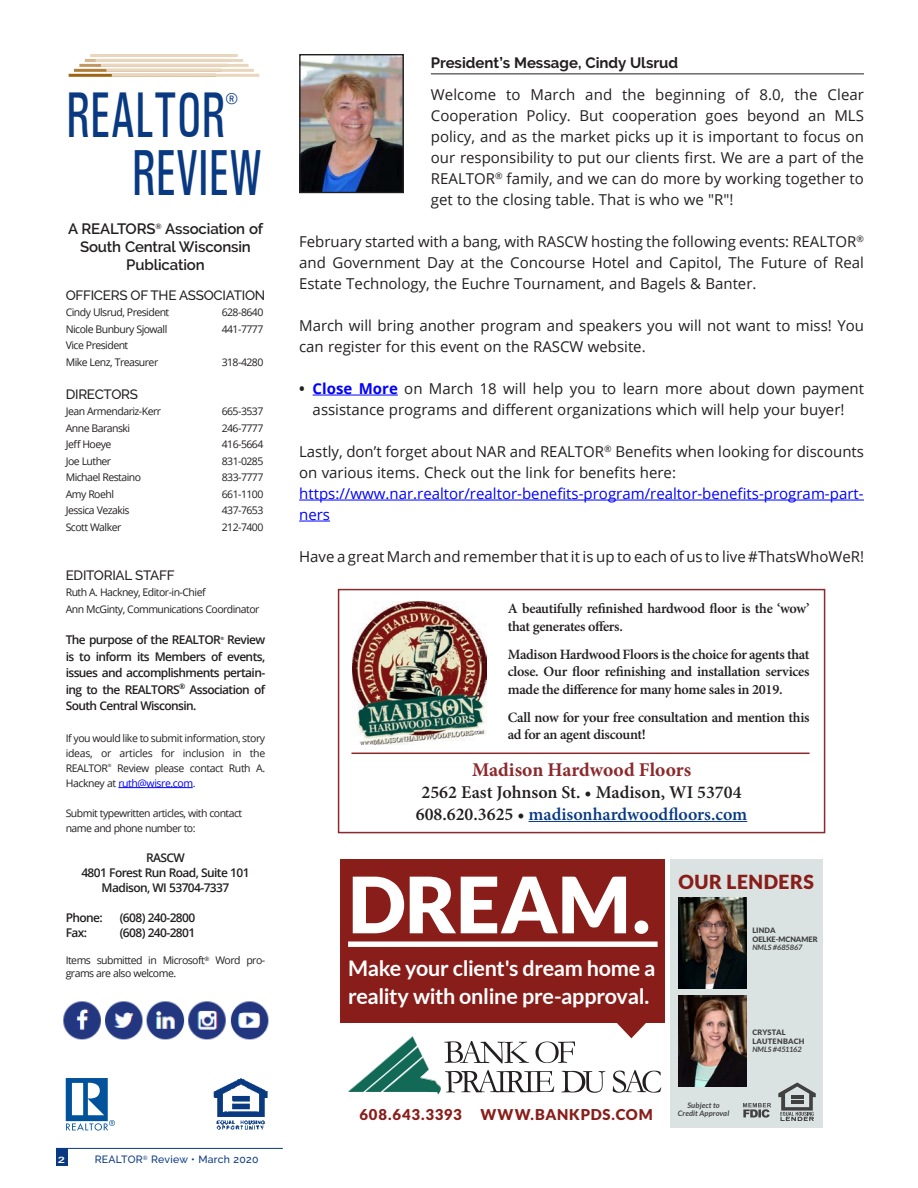
<style>
.page{position:relative;width:918px;height:1188px;background:#fff}
.page>*{position:absolute;margin:0;border:0;box-sizing:border-box;transform-origin:0 0}
.t1{font:900 77.85px "Lato";letter-spacing:-.005em;color:#fff}
.t2{font:500 condensed 65.25px "Univers";color:#083981;scale:.74 1}
.t3{font:500 condensed 64.8px "Univers";color:#083981;scale:.74 1}
.t4{font:500 condensed 24px "Univers";color:#083981}
.t5{font:700 21.45px/28.2px "Lato";letter-spacing:-.015em;color:#fff}
.t6{font:700 19.5px "Minion Pro";color:#8c292d}
.t7{font:900 19.35px "Lato";letter-spacing:.025em;color:#891d19}
.t8{font:600 18px/21.6px "Minion Pro";color:#231f20;text-align:center}
.t9{font:15px/21px "Open Sans";color:#231f20;text-align:justify}
.t10{font:15px/21px "Open Sans";color:#00f}
.t11{font:600 15px/18px "Raleway";letter-spacing:-.01em;color:#231f20;text-align:center}
.t12{font:700 15px "Raleway";color:#231f20}
.t13{font:900 14.85px "Lato";letter-spacing:.05em;color:#891d19}
.t14{font:600 14.25px/17.5px "Minion Pro";letter-spacing:-.02em;color:#231f20}
.t15{font:500 13.5px "Raleway";letter-spacing:-.02em;color:#231f20}
.t16{font:600 12px/16.5px "Open Sans";letter-spacing:-.05em;color:#231f20;text-align:justify}
.t17{font:10.5px/15px "Open Sans";letter-spacing:-.05em;color:#231f20}
.t18{font:500 10.5px "Raleway";letter-spacing:.025em;color:#083981}
.t19{font:700 9px "Univers";color:#fff;scale:1.32 1}
.t20{font:italic 700 7.65px/8.4px "Lato";letter-spacing:.015em;color:#414142;text-align:center}
.t21{font:italic 700 7.5px "Lato";letter-spacing:-.005em;color:#414142}
.t22{font:900 7.5px/8.4px "Lato";letter-spacing:.015em;color:#414142}
.t23{font:900 7.5px/8.4px "Lato";letter-spacing:.035em;color:#414142}
.t24{font:600 4.5px "Open Sans";color:#231f20}
.t25{font:4.5px "Open Sans";color:#231f20}
.s1{color:#00f}
.s2{font-weight:700}
.s3{font-weight:700;color:#00f}
.s4{color:#083981}
</style>
<div class="page">
<hr style="left:431px;top:73px;width:433px;height:1px;background:#231f20">
<hr style="left:313px;top:395px;width:85px;height:1px;background:#00f">
<hr style="left:299px;top:500px;width:565px;height:1px;background:#00f">
<hr style="left:299px;top:521px;width:31px;height:1px;background:#00f">
<hr style="left:118px;top:787px;width:75px;height:1px;background:#00f">
<div style="left:56px;top:1149px;width:11px;height:17px;background:#083981"></div>
<hr style="left:56px;top:1148px;width:227px;height:1px;background:#083981">
<img style="left:214px;top:1078px;width:54px;height:52px">
<svg style="left:66px;top:1078px;width:49px;height:53px"></svg>
<hr style="left:69px;top:74px;width:147px;height:3px;background:#9e6512">
<hr style="left:74px;top:69px;width:148px;height:3px;background:#b17e39">
<hr style="left:79px;top:64px;width:148px;height:3px;background:#c39762">
<hr style="left:85px;top:59px;width:147px;height:3px;background:#d5b58c">
<hr style="left:90px;top:54px;width:148px;height:3px;background:#e9d6bd">
<hr style="left:96px;top:59px;width:147px;height:3px;background:#e9d6bd">
<hr style="left:101px;top:64px;width:148px;height:3px;background:#e9d6bd">
<hr style="left:106px;top:69px;width:148px;height:3px;background:#e9d6bd">
<hr style="left:112px;top:74px;width:147px;height:3px;background:#e9d6bd">
<img style="left:63px;top:1001px;width:206px;height:39px">
<img style="left:301px;top:56px;width:101px;height:135px">
<div style="left:299px;top:54px;width:105px;height:139px;border:1px solid #231f20"></div>
<div style="left:338px;top:589px;width:487px;height:244px;border:2px solid #8c292d"></div>
<img style="left:353px;top:601px;width:133px;height:143px">
<hr style="left:529px;top:821px;width:218px;height:1px;background:#083981">
<hr style="left:351px;top:753px;width:459px;height:1px;background:#8c292d">
<div style="left:340px;top:860px;width:324px;height:163px;background:#891d19"></div>
<svg style="left:617px;top:1023px;width:29px;height:15px"></svg>
<svg style="left:613px;top:1070px;width:48px;height:23px"></svg>
<svg style="left:348px;top:1036px;width:257px;height:58px"></svg>
<div style="left:348px;top:941px;width:310px;height:6px;background:#fff"></div>
<div style="left:670px;top:860px;width:152px;height:268px;background:#dbe3e2"></div>
<svg style="left:743px;top:1103px;width:28px;height:15px"></svg>
<svg style="left:778px;top:1082px;width:38px;height:39px"></svg>
<img style="left:679px;top:996px;width:68px;height:91px">
<img style="left:679px;top:897px;width:68px;height:92px">
<h3 class="t3" style="left:66px;top:77px;width:217px">REALTOR</h3>
<h3 class="t4" style="left:226px;top:89px;width:13px">®</h3>
<h2 class="t2" style="left:132px;top:135px;width:177px">REVIEW</h2>
<p class="t11" style="left:68px;top:220px;width:197px">A REALTORS<sup>®</sup> Association of<br>South Central Wisconsin<br>Publication</p>
<p class="t15" style="left:66px;top:287px;width:201px">OFFICERS OF THE ASSOCIATION</p>
<p class="t17" style="left:66px;top:305px;width:105px">Cindy Ulsrud, President</p>
<p class="t17" style="left:222px;top:305px;width:43px">628-8640</p>
<p class="t17" style="left:66px;top:321px;width:103px">Nicole Bunbury Sjowall</p>
<p class="t17" style="left:222px;top:321px;width:43px">441-7777</p>
<p class="t17" style="left:66px;top:337px;width:94px;line-height:16.5px">Vice President<br>Mike Lenz, Treasurer</p>
<p class="t17" style="left:222px;top:354px;width:43px">318-4280</p>
<p class="t15" style="left:66px;top:386px;width:74px">DIRECTORS</p>
<p class="t17" style="left:66px;top:404px;width:97px">Jean Armendariz-Kerr</p>
<p class="t17" style="left:222px;top:404px;width:43px">665-3537</p>
<p class="t17" style="left:66px;top:420px;width:66px">Anne Baranski</p>
<p class="t17" style="left:222px;top:420px;width:43px">246-7777</p>
<p class="t17" style="left:66px;top:437px;width:47px">Jeff Hoeye</p>
<p class="t17" style="left:222px;top:437px;width:43px">416-5664</p>
<p class="t17" style="left:66px;top:453px;width:47px">Joe Luther</p>
<p class="t17" style="left:222px;top:453px;width:43px">831-0285</p>
<p class="t17" style="left:66px;top:470px;width:77px">Michael Restaino</p>
<p class="t17" style="left:222px;top:470px;width:43px">833-7777</p>
<p class="t17" style="left:66px;top:486px;width:50px">Amy Roehl</p>
<p class="t17" style="left:222px;top:486px;width:43px">661-1100</p>
<p class="t17" style="left:66px;top:503px;width:65px">Jessica Vezakis</p>
<p class="t17" style="left:222px;top:503px;width:43px">437-7653</p>
<p class="t17" style="left:66px;top:519px;width:57px">Scott Walker</p>
<p class="t17" style="left:222px;top:519px;width:43px">212-7400</p>
<p class="t15" style="left:66px;top:567px;width:110px">EDITORIAL STAFF</p>
<p class="t17" style="left:66px;top:584px;width:195px;line-height:16.5px">Ruth A. Hackney, Editor-in-Chief<br>Ann McGinty, Communications Coordinator</p>
<p class="t16" style="left:66px;top:631px;width:157px">The purpose of the REALTOR</p>
<p class="t24" style="left:220px;top:635px;width:5px">®</p>
<p class="t16" style="left:66px;top:631px;width:201px;text-indent:161px">Review is to inform its Members of events, issues and accomplishments pertain&shy;ing to the REALTORS<sup>®</sup> Association of South Central Wisconsin.</p>
<p class="t17" style="left:66px;top:730px;width:201px;text-align:justify">If you would like to submit information, story ideas, or articles for inclusion in the REALTOR</p>
<p class="t17" style="left:66px;top:760px;width:201px;text-indent:51px">Review please contact Ruth A.<br>Hackney at <span class="s1">ruth@wisre.com</span>.</p>
<p class="t17" style="left:66px;top:805px;width:178px">Submit typewritten articles, with contact name and phone number to:</p>
<p class="t16" style="left:81px;top:850px;width:170px;line-height:15px;text-align:center">RASCW<br>4801 Forest Run Road, Suite 101<br>Madison, WI 53704-7337</p>
<p class="t16" style="left:66px;top:909px;width:39px">Phone:</p>
<p class="t16" style="left:120px;top:909px;width:77px">(608) 240-2800</p>
<p class="t16" style="left:66px;top:924px;width:23px">Fax:</p>
<p class="t16" style="left:120px;top:924px;width:77px">(608) 240-2801</p>
<p class="t17" style="left:66px;top:954px;width:201px;line-height:12.6px">Items submitted in Microsoft<sup>®</sup> Word pro&shy;grams are also welcome.</p>
<p class="t25" style="left:108px;top:763px;width:5px">®</p>
<p class="t19" style="left:57px;top:1154px;width:7px">2</p>
<p class="t18" style="left:95px;top:1153px;width:165px">REALTOR<sup>®</sup> Review • March 2020</p>
<p class="t12" style="left:431px;top:54px;width:249px">President’s Message, Cindy Ulsrud</p>
<p class="t9" style="left:431px;top:84px;width:435px">Welcome to March and the beginning of 8.0, the Clear Cooperation Policy. But cooperation goes beyond an MLS policy, and as the market picks up it is important to focus on our responsibility to put our clients first. We are a part of the REALTOR<sup>®</sup> family, and we can do more by working together to get to the closing table. That is who we "R"!</p>
<p class="t9" style="left:299px;top:231px;width:566px">February started with a bang, with RASCW hosting the following events: REALTOR<sup>® </sup>and Government Day at the Concourse Hotel and Capitol, The Future of Real Estate Technology, the Euchre Tournament, and Bagels &amp; Banter.</p>
<p class="t9" style="left:299px;top:315px;width:566px">March will bring another program and speakers you will not want to miss! You can register for this event on the RASCW website.</p>
<p class="t9" style="left:299px;top:378px;width:566px;text-align:center"><span class="s2">•</span> <span class="s3">Close More</span> on March 18 will help you to learn more about down payment assistance programs and different organizations which will help your buyer!</p>
<p class="t9" style="left:299px;top:441px;width:566px">Lastly, don’t forget about NAR and REALTOR<sup>®</sup> Benefits when looking for discounts on various items. Check out the link for benefits here:</p>
<p class="t10" style="left:299px;top:483px;width:566px">https://www.nar.realtor/realtor-benefits-program/realtor-benefits-program-part&shy;ners</p>
<p class="t9" style="left:299px;top:546px;width:566px">Have a great March and remember that it is up to each of us to live #ThatsWhoWeR!</p>
<p class="t14" style="left:508px;top:600px;width:303px">A beautifully refinished hardwood floor is the ‘wow’ that generates offers.</p>
<p class="t14" style="left:508px;top:645px;width:303px;text-align:justify">Madison Hardwood Floors is the choice for agents that close. Our floor refinishing and installation services made the difference for many home sales in 2019.</p>
<p class="t14" style="left:508px;top:708px;width:303px">Call now for your free consultation and mention this ad for an agent discount!</p>
<h3 class="t6" style="left:472px;top:756px;width:221px">Madison Hardwood Floors</h3>
<p class="t8" style="left:416px;top:781px;width:333px">2562 East Johnson St. • Madison, WI 53704<br>608.620.3625 • <span class="s4">madisonhardwoodfloors.com</span></p>
<h1 class="t1" style="left:348px;top:859px;width:304px">DREAM.</h1>
<h3 class="t5" style="left:348px;top:954px;width:309px">Make your client's dream home a reality with online pre-approval.</h3>
<p class="t13" style="left:359px;top:1106px;width:104px">608.643.3393</p>
<p class="t13" style="left:481px;top:1106px;width:174px">WWW.BANKPDS.COM</p>
<p class="t7" style="left:679px;top:871px;width:137px">OUR LENDERS</p>
<p class="t22" style="left:752px;top:926px;width:67px">LINDA<br>OELKE-MCNAMER</p>
<p class="t21" style="left:752px;top:943px;width:52px">NMLS #685867</p>
<p class="t20" style="left:678px;top:1101px;width:53px">Subject to<br>Credit Approval</p>
<p class="t23" style="left:752px;top:1028px;width:54px">CRYSTAL<br>LAUTENBACH</p>
<p class="t21" style="left:752px;top:1045px;width:51px">NMLS #451162</p>
</div>
